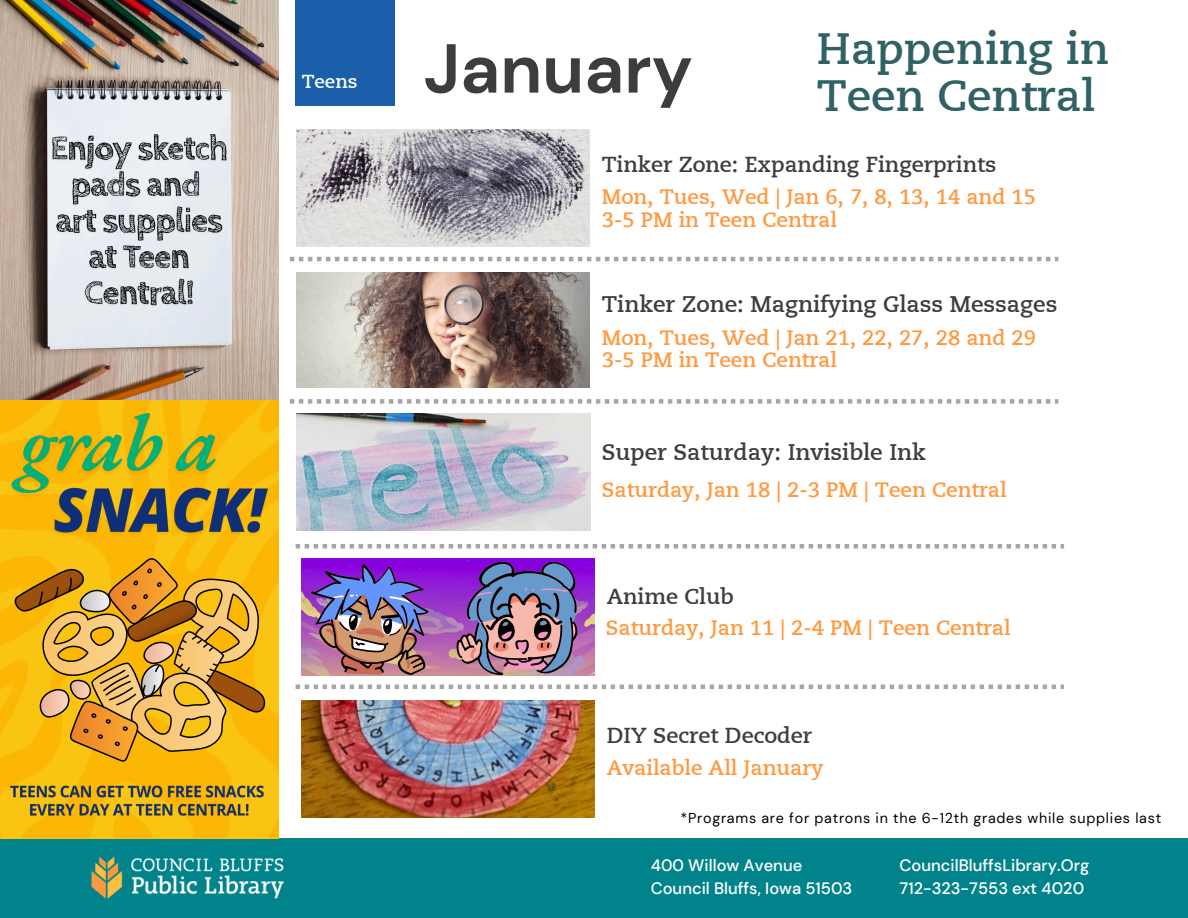
<style>
.page{position:relative;width:1188px;height:918px;background:#fff}
.page>*{position:absolute;margin:0;border:0;box-sizing:border-box;transform-origin:0 0}
.t1{font:700 69.15px "DM Sans";color:#3e3d3d}
.t2{font:700 43.8px/46.2px "Caecilia LT";color:#2f6165}
.t3{font:700 22.5px "Caecilia LT";color:#3e3d3d}
.t4{font:700 21.6px "Caecilia LT";color:#3e3d3d}
.t5{font:700 20.7px/22.5px "Caecilia LT";color:#ff9940}
.t6{font:700 18.75px "Caecilia LT";color:#fff}
.t7{font:500 16.5px "DM Sans";color:#fff}
.t8{font:14.4px "DM Sans";letter-spacing:.05em;color:#000}
</style>
<div class="page">
<div style="left:0;top:838px;width:1188px;height:80px;background:#00838a"></div>
<img style="left:91px;top:856px;width:193px;height:43px">
<svg style="left:290px;top:257px;width:768px;height:4px"></svg>
<div style="left:296px;top:1px;width:99px;height:105px;background:#1b5faa"></div>
<img style="left:297px;top:272px;width:292px;height:116px">
<svg style="left:290px;top:399px;width:768px;height:5px"></svg>
<img style="left:297px;top:130px;width:292px;height:117px">
<svg style="left:296px;top:544px;width:768px;height:5px"></svg>
<img style="left:302px;top:701px;width:292px;height:117px">
<svg style="left:296px;top:685px;width:768px;height:4px"></svg>
<img style="left:0;top:1px;width:279px;height:837px">
<img style="left:302px;top:558px;width:292px;height:117px">
<svg style="left:456px;top:561px;width:122px;height:114px;background:#866b99"></svg>
<svg style="left:311px;top:564px;width:118px;height:111px;background:#8d6598"></svg>
<img style="left:297px;top:414px;width:293px;height:117px">
<svg style="left:12px;top:558px;width:254px;height:204px;background:#dba52c"></svg>
<img style="left:48px;top:129px;width:184px;height:186px">
<img style="left:50px;top:467px;width:224px;height:83px">
<img style="left:4px;top:388px;width:237px;height:116px">
<img style="left:8px;top:779px;width:263px;height:41px">
<p class="t6" style="left:302px;top:70px;width:57px">Teens</p>
<p class="t1" style="left:424px;top:24px;width:271px">January</p>
<p class="t2" style="left:817px;top:27px;width:294px">Happening in<br>Teen Central</p>
<h6 class="t4" style="left:602px;top:152px;width:396px">Tinker Zone: Expanding Fingerprints</h6>
<h6 class="t5" style="left:602px;top:186px;width:436px">Mon, Tues, Wed | Jan 6, 7, 8, 13, 14 and 15<br>3-5 PM in Teen Central</h6>
<p class="t3" style="left:602px;top:291px;width:457px">Tinker Zone: Magnifying Glass Messages</p>
<p class="t5" style="left:602px;top:327px;width:436px">Mon, Tues, Wed | Jan 21, 22, 27, 28 and 29<br>3-5 PM in Teen Central</p>
<h6 class="t3" style="left:602px;top:439px;width:326px">Super Saturday: Invisible Ink</h6>
<p class="t5" style="left:602px;top:479px;width:406px">Saturday, Jan 18 | 2-3 PM | Teen Central</p>
<h6 class="t4" style="left:607px;top:584px;width:128px">Anime Club</h6>
<p class="t5" style="left:606px;top:617px;width:406px">Saturday, Jan 11 | 2-4 PM | Teen Central</p>
<h6 class="t4" style="left:607px;top:723px;width:207px">DIY Secret Decoder</h6>
<h6 class="t5" style="left:607px;top:757px;width:218px">Available All January</h6>
<p class="t8" style="left:681px;top:809px;width:482px">*Programs are for patrons in the 6-12th grades while supplies last</p>
<p class="t7" style="left:651px;top:855px;width:153px">400 Willow Avenue</p>
<p class="t7" style="left:651px;top:878px;width:203px">Council Bluffs, Iowa 51503</p>
<h2 class="t7" style="left:900px;top:855px;width:191px">CouncilBluffsLibrary.Org</h2>
<h4 class="t7" style="left:900px;top:878px;width:186px">712-323-7553 ext 4020</h4>
</div>
